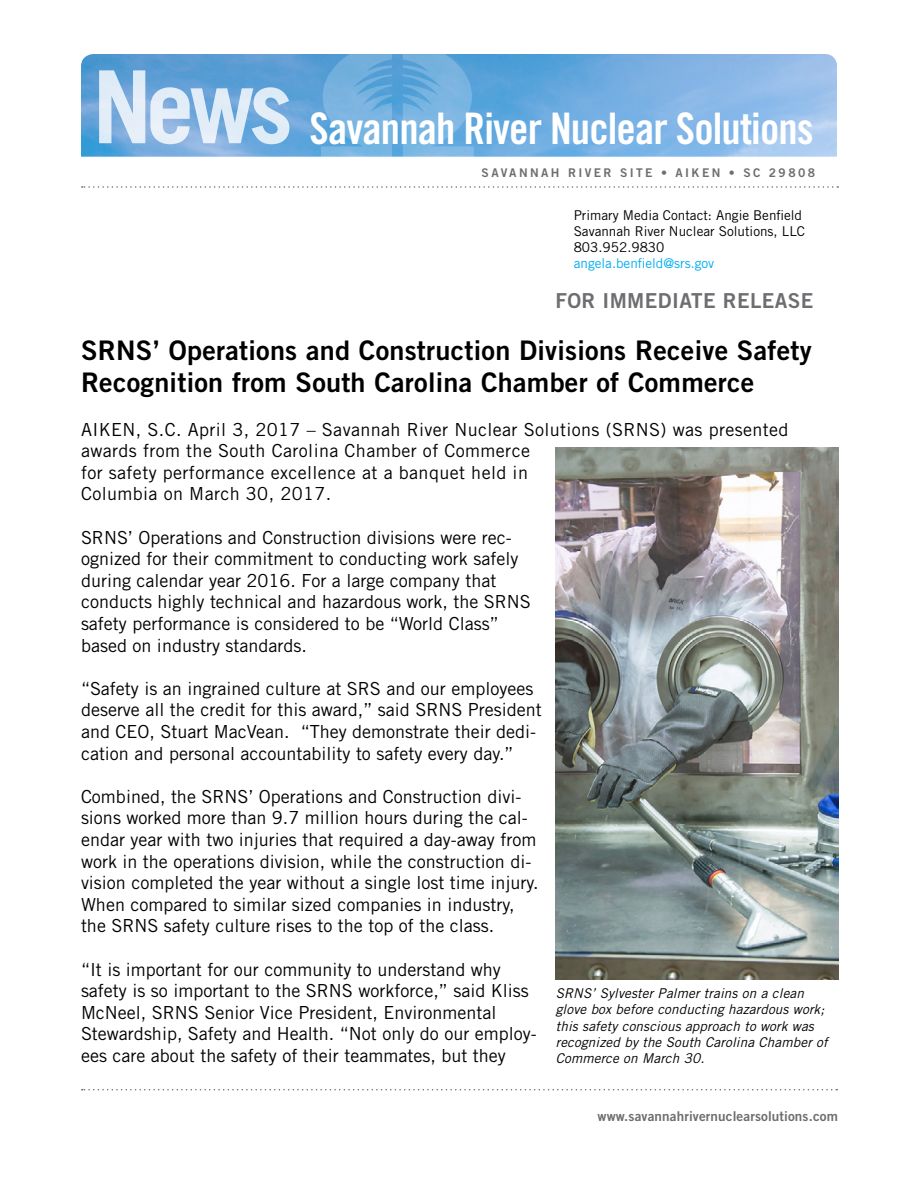
<style>
.page{position:relative;width:918px;height:1188px;background:#fff}
.page>*{position:absolute;margin:0;border:0;box-sizing:border-box;transform-origin:0 0}
.t1{font:43.5px "Trade Gothic LT Std Bd Cn 20";letter-spacing:-.02em;color:#fff}
.t2{font:27px/32.4px "Trade Gothic LT Std Bd 2";letter-spacing:.01em;color:#000}
.t3{font:20.7px "Trade Gothic LT Std Bd 2";letter-spacing:.02em;color:#6d6e71}
.t4{font:18px/21.6px "Trade Gothic LT Std";color:#000}
.t5{font:18px/21.6px "Trade Gothic LT Std";letter-spacing:.02em;color:#000}
.t6{font:italic 13.5px/16.2px "Trade Gothic LT Std";letter-spacing:.01em;color:#000}
.t7{font:13.5px/16.2px "Trade Gothic LT Std";color:#000}
.t8{font:13.5px "Trade Gothic LT Std Bd 2";letter-spacing:.01em;color:#6d6e71}
.t9{font:13.5px "Trade Gothic LT Std";color:#00aeef}
.t10{font:12px "Trade Gothic LT Std Bd 2";letter-spacing:.2em;color:#6d6e71}
</style>
<div class="page">
<img style="left:81px;top:54px;width:756px;height:103px">
<svg style="left:321px;top:54px;width:71px;height:103px;background:#6eaedd"></svg>
<svg style="left:403px;top:54px;width:71px;height:103px;background:#71b0df"></svg>
<svg style="left:99px;top:70px;width:190px;height:74px;background:#a7c9e8"></svg>
<svg style="left:82px;top:1089px;width:755px;height:1px"></svg>
<svg style="left:82px;top:186px;width:756px;height:2px"></svg>
<img style="left:556px;top:448px;width:282px;height:532px">
<h1 class="t1" style="left:310px;top:102px;width:506px">Savannah River Nuclear Solutions</h1>
<p class="t10" style="left:482px;top:165px;width:335px">SAVANNAH RIVER SITE • AIKEN • SC 29808</p>
<p class="t7" style="left:574px;top:207px;width:233px">Primary Media Contact: Angie Benfield<br>Savannah River Nuclear Solutions, LLC<br>803.952.9830</p>
<p class="t9" style="left:574px;top:255px;width:142px">angela.benfield@srs.gov</p>
<p class="t3" style="left:555px;top:288px;width:260px">FOR IMMEDIATE RELEASE</p>
<h2 class="t2" style="left:81px;top:334px;width:732px">SRNS’ Operations and Construction Divisions Receive Safety<br>Recognition from South Carolina Chamber of Commerce</h2>
<p class="t5" style="left:81px;top:418px;width:709px">AIKEN, S.C. April 3, 2017 – Savannah River Nuclear Solutions (SRNS) was presented awards from the South Carolina Chamber of Commerce<br>for safety performance excellence at a banquet held in<br>Columbia on March 30, 2017.</p>
<p class="t4" style="left:81px;top:526px;width:451px">SRNS’ Operations and Construction divisions were rec&shy;ognized for their commitment to conducting work safely during calendar year 2016. For a large company that conducts highly technical and hazardous work, the SRNS safety performance is considered to be “World Class” based on industry standards.</p>
<p class="t4" style="left:81px;top:677px;width:462px">“Safety is an ingrained culture at SRS and our employees deserve all the credit for this award,” said SRNS President and CEO, Stuart MacVean. “They demonstrate their dedi&shy;cation and personal accountability to safety every day.”</p>
<p class="t4" style="left:81px;top:785px;width:459px">Combined, the SRNS’ Operations and Construction divi&shy;sions worked more than 9.7 million hours during the cal&shy;endar year with two injuries that required a day-away from work in the operations division, while the construction di&shy;vision completed the year without a single lost time injury.<br>When compared to similar sized companies in industry, the SRNS safety culture rises to the top of the class.</p>
<p class="t4" style="left:81px;top:958px;width:457px">“It is important for our community to understand why safety is so important to the SRNS workforce,” said Kliss McNeel, SRNS Senior Vice President, Environmental Stewardship, Safety and Health. “Not only do our employ&shy;ees care about the safety of their teammates, but they</p>
<p class="t6" style="left:556px;top:986px;width:273px">SRNS’ Sylvester Palmer trains on a clean glove box before conducting hazardous work; this safety conscious approach to work was recognized by the South Carolina Chamber of Commerce on March 30.</p>
<p class="t8" style="left:598px;top:1107px;width:242px">www.savannahrivernuclearsolutions.com</p>
</div>
